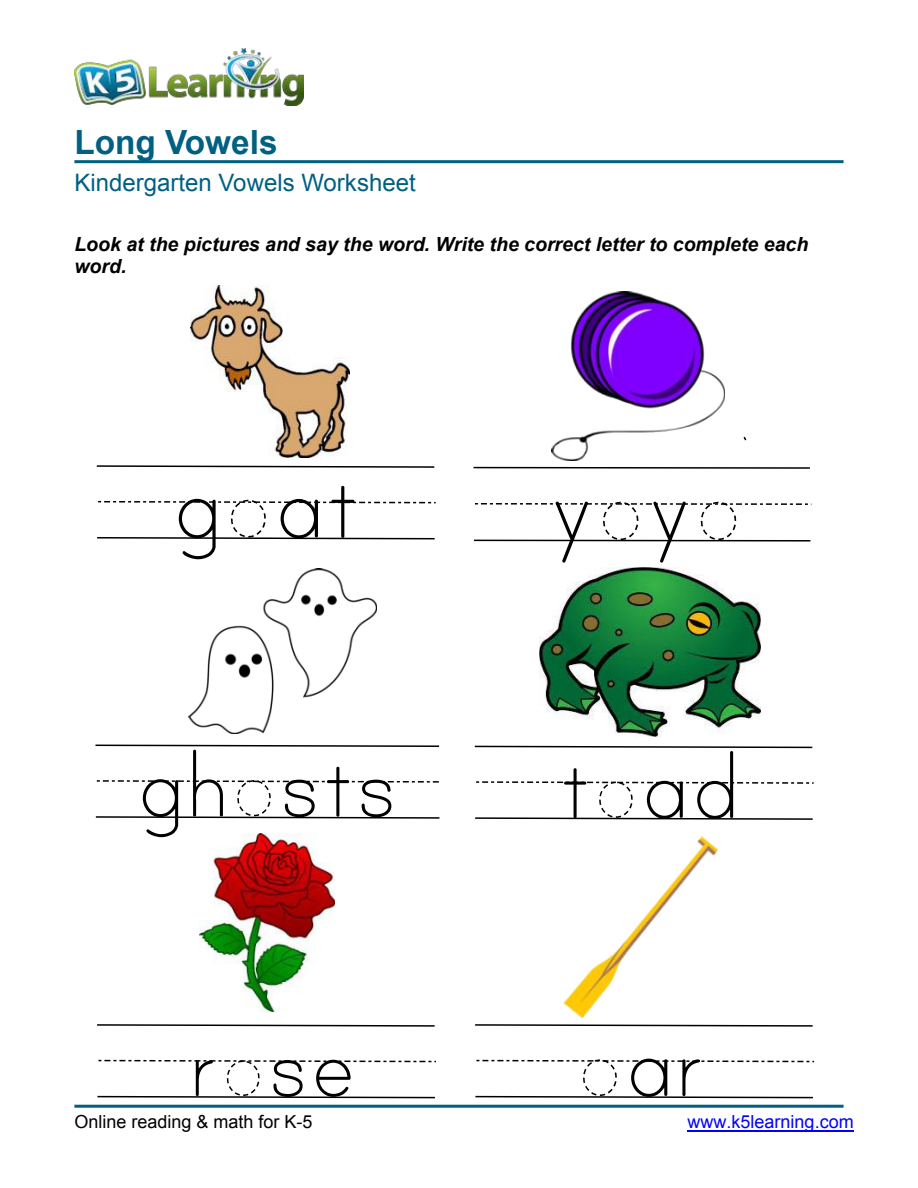
<style>
.page{position:relative;width:918px;height:1188px;background:#fff}
.page>*{position:absolute;margin:0;border:0;box-sizing:border-box;transform-origin:0 0}
.t1{font:115.2px "Print Clearly";color:#000}
.t2{font:113.55px "Print Clearly";color:#000}
.t3{font:109.95px "Print Clearly";color:#000}
.t4{font:109.2px "Print Clearly";color:#000}
.t5{font:108.9px "Print Clearly";color:#000}
.t6{font:106.65px "Print Clearly";color:#000}
.t7{font:700 33.3px "Arial";color:#006081}
.t8{font:24px "Arial";color:#006081}
.t9{font:italic 700 19.5px/22.4px "Arial";color:#000}
.t10{font:18px "Arial";color:#000}
.t11{font:18px "Arial";color:#00f}
.s1{font-family:"Print Dashed"}
</style>
<div class="page">
<img style="left:74px;top:49px;width:230px;height:57px">
<hr style="left:74px;top:160px;width:770px;height:3px;background:#006081">
<hr style="left:74px;top:1105px;width:770px;height:3px;background:#006081">
<hr style="left:687px;top:1130px;width:167px;height:2px;background:#00f">
<svg style="left:96px;top:465px;width:339px;height:3px"></svg>
<svg style="left:97px;top:537px;width:338px;height:3px"></svg>
<svg style="left:98px;top:500px;width:338px;height:4px"></svg>
<hr style="left:474px;top:467px;width:336px;height:2px;background:#000">
<hr style="left:474px;top:540px;width:336px;height:2px;background:#000">
<svg style="left:475px;top:503px;width:336px;height:2px"></svg>
<svg style="left:95px;top:744px;width:345px;height:3px"></svg>
<svg style="left:95px;top:816px;width:345px;height:3px"></svg>
<svg style="left:96px;top:780px;width:343px;height:3px"></svg>
<svg style="left:474px;top:745px;width:339px;height:4px"></svg>
<svg style="left:475px;top:817px;width:338px;height:3px"></svg>
<svg style="left:476px;top:781px;width:338px;height:3px"></svg>
<svg style="left:97px;top:1024px;width:338px;height:3px"></svg>
<svg style="left:97px;top:1095px;width:338px;height:4px"></svg>
<svg style="left:98px;top:1059px;width:338px;height:4px"></svg>
<svg style="left:475px;top:1024px;width:338px;height:3px"></svg>
<svg style="left:475px;top:1095px;width:338px;height:4px"></svg>
<svg style="left:476px;top:1059px;width:338px;height:4px"></svg>
<img style="left:191px;top:286px;width:159px;height:172px">
<img style="left:539px;top:568px;width:221px;height:168px">
<img style="left:551px;top:291px;width:173px;height:169px">
<img style="left:188px;top:569px;width:188px;height:165px">
<img style="left:200px;top:833px;width:134px;height:179px">
<img style="left:564px;top:837px;width:153px;height:180px">
<h3 class="t7" style="left:74px;top:129px;width:205px">Long Vowels</h3>
<p class="t8" style="left:74px;top:174px;width:343px">Kindergarten Vowels Worksheet</p>
<p class="t9" style="left:74px;top:234px;width:736px">Look at the pictures and say the word. Write the correct letter to complete each word.</p>
<h2 class="t2" style="left:172px;top:451px;width:190px">g<span class="s1">o</span>at</h2>
<h3 class="t5" style="left:136px;top:734px;width:264px">gh<span class="s1">o</span>sts</h3>
<h1 class="t1" style="left:548px;top:453px;width:197px">y<span class="s1">o</span>y<span class="s1">o</span></h1>
<h3 class="t4" style="left:559px;top:735px;width:183px">t<span class="s1">o</span>ad</h3>
<h3 class="t6" style="left:188px;top:1015px;width:170px">r<span class="s1">o</span>se</h3>
<h3 class="t3" style="left:576px;top:1012px;width:133px"><span class="s1">o</span>ar</h3>
<p class="t10" style="left:74px;top:1115px;width:240px">Online reading &amp; math for K-5</p>
<p class="t11" style="left:687px;top:1115px;width:168px">www.k5learning.com</p>
</div>
